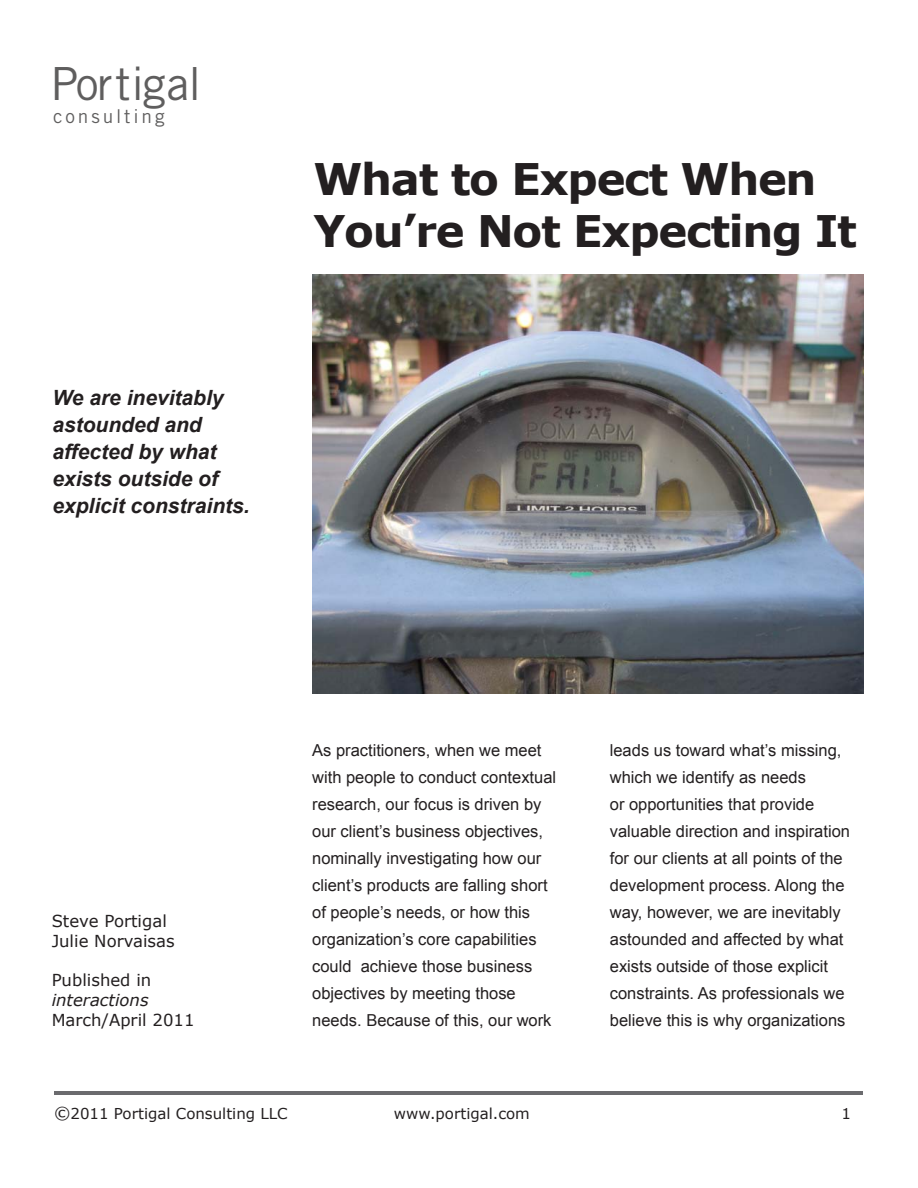
<style>
.page{position:relative;width:918px;height:1188px;background:#fff}
.page>*{position:absolute;margin:0;border:0;box-sizing:border-box;transform-origin:0 0}
.t1{font:45.75px "Trade Gothic";letter-spacing:-.02em;color:#5f5e5e}
.t2{font:700 43.5px/52.2px "Verdana";letter-spacing:-.03em;color:#231f20}
.t3{font:italic 700 21px/27px "Arial";color:#231f20}
.t4{font:19.05px "Trade Gothic";letter-spacing:.15em;color:#5f5e5e}
.t5{font:16.5px/27px "Arial";color:#231f20}
.t6{font:16.5px/19.8px "Verdana";color:#231f20}
.t7{font:italic 16.5px "Verdana";color:#231f20}
.t8{font:15px "Verdana";color:#231f20}
.s1{font-size:16.5px}
</style>
<div class="page">
<hr style="left:55px;top:1091px;width:808px;height:3px;background:#6b6b6e">
<img style="left:312px;top:274px;width:552px;height:420px">
<h1 class="t1" style="left:50px;top:56px;width:152px">Portigal</h1>
<p class="t4" style="left:53px;top:105px;width:113px">consulting</p>
<p class="t3" style="left:52px;top:385px;width:199px">We are inevitably astounded and affected by what exists outside of explicit constraints.</p>
<h2 class="t2" style="left:313px;top:152px;width:545px">What to Expect When<br>You’re Not Expecting It</h2>
<p class="t6" style="left:52px;top:911px;width:125px">Steve Portigal<br>Julie Norvaisas</p>
<p class="t6" style="left:52px;top:970px;width:101px">Published in</p>
<p class="t7" style="left:52px;top:989px;width:98px">interactions</p>
<p class="t6" style="left:52px;top:1010px;width:144px">March/April 2011</p>
<p class="t5" style="left:312px;top:737px;width:245px">As practitioners, when we meet with people to conduct contextual research, our focus is driven by our client’s business objectives, nominally investigating how our client’s products are falling short of people’s needs, or how this organization’s core capabilities could achieve those business objectives by meeting those needs. Because of this, our work</p>
<p class="t5" style="left:610px;top:737px;width:242px">leads us toward what’s missing, which we identify as needs<br>or opportunities that provide valuable direction and inspiration for our clients at all points of the development process. Along the way, however, we are inevitably astounded and affected by what exists outside of those explicit constraints. As professionals we believe this is why organizations</p>
<p class="t8" style="left:54px;top:1103px;width:235px"><span class="s1">©</span>2011 Portigal Consulting LLC</p>
<p class="t8" style="left:394px;top:1103px;width:138px">www.portigal.com</p>
<p class="t8" style="left:842px;top:1103px;width:11px">1</p>
</div>
